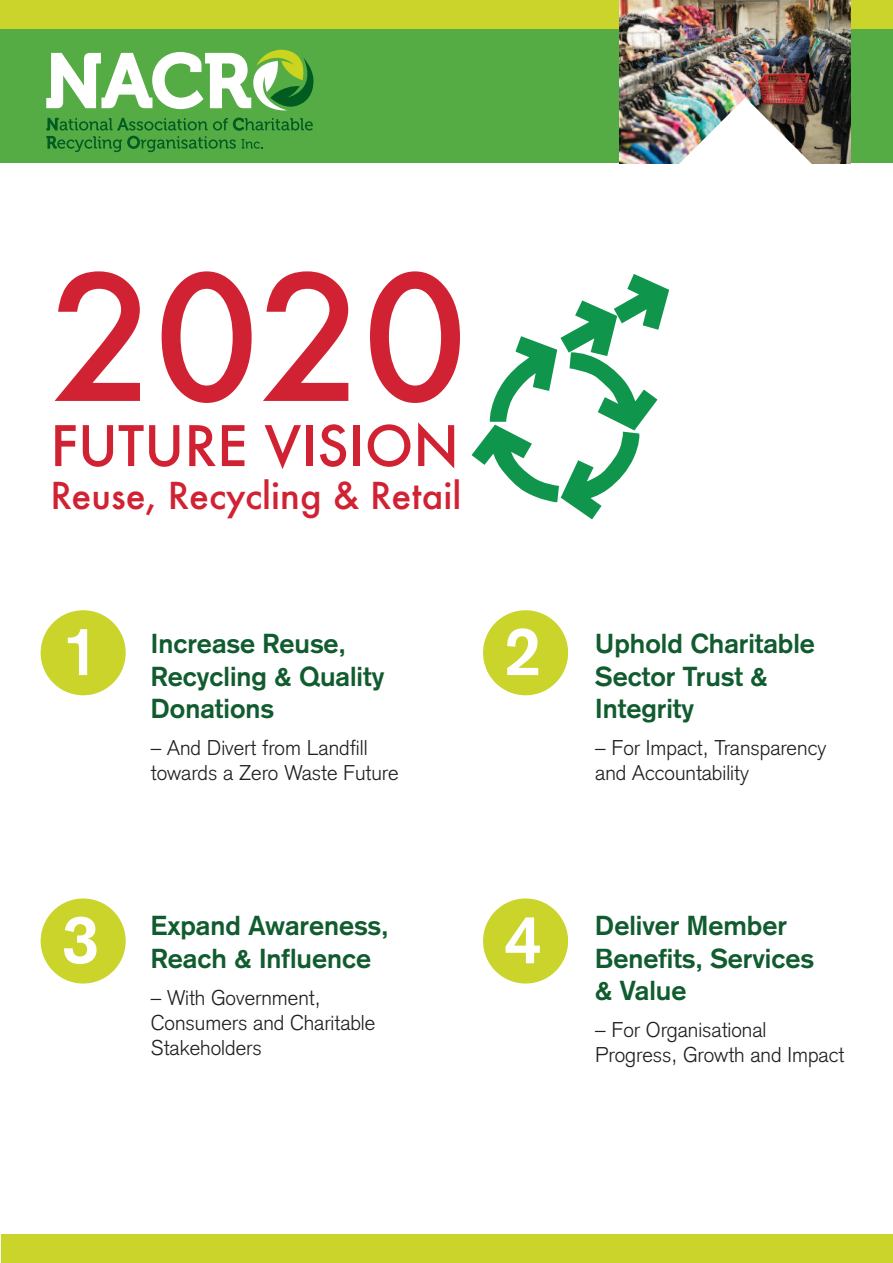
<style>
.page{position:relative;width:893px;height:1263px;background:#fff}
.page>*{position:absolute;margin:0;border:0;box-sizing:border-box;transform-origin:0 0}
.t1{font:500 168.9px "Futura";color:#d12233}
.t2{font:700 67.5px "Akzidenz Grotesk";color:#fff}
.t3{font:500 54.3px "Futura";color:#d12233}
.t4{font:500 36px "Futura";color:#d12233}
.t5{font:700 27px/32.4px "Akzidenz Grotesk";color:#115c2f}
.t6{font:300 21px/25.2px "Akzidenz Grotesk";color:#231f20}
</style>
<div class="page">
<div style="left:0;top:22px;width:893px;height:141px;background:#55ac45"></div>
<svg style="left:46px;top:49px;width:267px;height:103px"></svg>
<div style="left:0;top:0;width:893px;height:29px;background:#cad42b"></div>
<div style="left:2px;top:1234px;width:891px;height:29px;background:#cad42b"></div>
<img style="left:619px;top:0;width:231px;height:163px">
<img style="left:671px;top:98px;width:149px;height:66px">
<div style="left:41px;top:610px;width:85px;height:85px;background:#cad42b;border-radius:50%"></div>
<div style="left:483px;top:610px;width:85px;height:85px;background:#cad42b;border-radius:50%"></div>
<div style="left:41px;top:898px;width:85px;height:85px;background:#cad42b;border-radius:50%"></div>
<div style="left:483px;top:898px;width:85px;height:85px;background:#cad42b;border-radius:50%"></div>
<svg style="left:471px;top:274px;width:198px;height:246px"></svg>
<h1 class="t1" style="left:50px;top:222px;width:418px">2020</h1>
<h3 class="t3" style="left:50px;top:409px;width:410px">FUTURE VISION</h3>
<h3 class="t4" style="left:50px;top:471px;width:413px">Reuse, Recycling &amp; Retail</h3>
<h2 class="t2" style="left:62px;top:627px;width:39px">1</h2>
<h2 class="t2" style="left:504px;top:627px;width:39px">2</h2>
<p class="t5" style="left:151px;top:630px;width:235px">Increase Reuse,<br>Recycling &amp; Quality<br>Donations</p>
<p class="t6" style="left:151px;top:737px;width:249px">– And Divert from Landfill towards a Zero Waste Future</p>
<p class="t5" style="left:151px;top:912px;width:239px">Expand Awareness,<br>Reach &amp; Influence</p>
<p class="t6" style="left:151px;top:987px;width:226px">– With Government,<br>Consumers and Charitable<br>Stakeholders</p>
<h2 class="t2" style="left:62px;top:915px;width:39px">3</h2>
<h2 class="t2" style="left:504px;top:915px;width:39px">4</h2>
<p class="t5" style="left:595px;top:630px;width:221px">Uphold Charitable<br>Sector Trust &amp;<br>Integrity</p>
<p class="t6" style="left:595px;top:737px;width:232px">– For Impact, Transparency and Accountability</p>
<p class="t5" style="left:595px;top:912px;width:220px">Deliver Member<br>Benefits, Services &amp; Value</p>
<p class="t6" style="left:595px;top:1019px;width:250px">– For Organisational<br>Progress, Growth and Impact</p>
</div>
